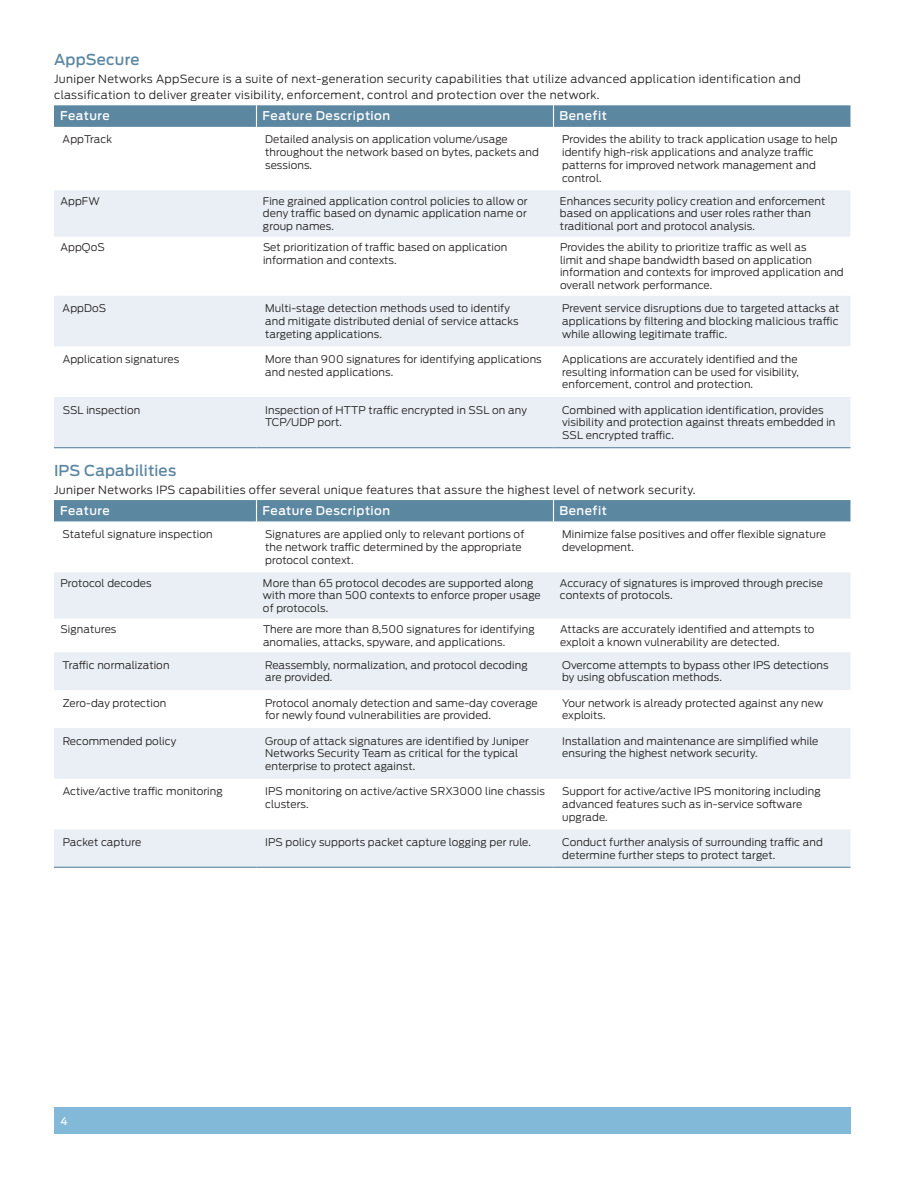
<style>
.page{position:relative;width:918px;height:1188px;background:#fff}
.page>*{position:absolute;margin:0;border:0;box-sizing:border-box;transform-origin:0 0}
.t1{font:500 15px "Antenna";letter-spacing:.01em;color:#5c87a1}
.t2{font:500 12px "Antenna";letter-spacing:.045em;color:#fff}
.t3{font:300 11.25px/16.5px "Antenna";letter-spacing:.03em;color:#231f20}
.t4{font:300 10.5px/12.8px "Antenna";letter-spacing:.01em;color:#231f20}
.t5{font:500 10.5px "Antenna";color:#fff}
</style>
<div class="page">
<div style="left:54px;top:1107px;width:796px;height:27px;background:#83b9d8"></div>
<svg style="left:54px;top:190px;width:796px;height:257px;fill:#e9eff4"></svg>
<svg style="left:54px;top:105px;width:796px;height:22px;background:#5f89a2"></svg>
<hr style="left:54px;top:447px;width:202px;height:1px;background:#5c87a1">
<hr style="left:256px;top:447px;width:298px;height:1px;background:#5c87a1">
<hr style="left:554px;top:447px;width:296px;height:1px;background:#5c87a1">
<svg style="left:54px;top:572px;width:796px;height:295px;fill:#e9eff4"></svg>
<svg style="left:54px;top:500px;width:796px;height:22px;background:#608aa3"></svg>
<hr style="left:54px;top:867px;width:202px;height:1px;background:#5c87a1">
<hr style="left:256px;top:867px;width:298px;height:1px;background:#5c87a1">
<hr style="left:554px;top:867px;width:296px;height:1px;background:#5c87a1">
<h1 class="t1" style="left:54px;top:51px;width:87px">AppSecure</h1>
<p class="t3" style="left:54px;top:71px;width:748px">Juniper Networks AppSecure is a suite of next-generation security capabilities that utilize advanced application identification and classification to deliver greater visibility, enforcement, control and protection over the network.</p>
<p class="t2" style="left:60px;top:109px;width:51px">Feature</p>
<p class="t2" style="left:262px;top:109px;width:129px">Feature Description</p>
<p class="t2" style="left:560px;top:109px;width:49px">Benefit</p>
<p class="t4" style="left:63px;top:133px;width:51px">AppTrack</p>
<p class="t4" style="left:265px;top:133px;width:275px">Detailed analysis on application volume/usage throughout the network based on bytes, packets and sessions.</p>
<p class="t4" style="left:562px;top:133px;width:277px">Provides the ability to track application usage to help identify high-risk applications and analyze traffic patterns for improved network management and control.</p>
<p class="t4" style="left:60px;top:195px;width:41px">AppFW</p>
<p class="t4" style="left:263px;top:195px;width:266px;text-align:justify">Fine grained application control policies to allow or deny traffic based on dynamic application name or group names.</p>
<p class="t4" style="left:560px;top:195px;width:267px">Enhances security policy creation and enforcement based on applications and user roles rather than traditional port and protocol analysis.</p>
<p class="t4" style="left:60px;top:241px;width:46px">AppQoS</p>
<p class="t4" style="left:263px;top:241px;width:246px">Set prioritization of traffic based on application information and contexts.</p>
<p class="t4" style="left:560px;top:241px;width:285px">Provides the ability to prioritize traffic as well as<br>limit and shape bandwidth based on application information and contexts for improved application and overall network performance.</p>
<p class="t4" style="left:63px;top:302px;width:45px">AppDoS</p>
<p class="t4" style="left:265px;top:302px;width:255px">Multi-stage detection methods used to identify and mitigate distributed denial of service attacks targeting applications.</p>
<p class="t4" style="left:562px;top:302px;width:279px;text-align:justify">Prevent service disruptions due to targeted attacks at applications by filtering and blocking malicious traffic while allowing legitimate traffic.</p>
<p class="t4" style="left:63px;top:353px;width:118px">Application signatures</p>
<p class="t4" style="left:265px;top:353px;width:278px">More than 900 signatures for identifying applications and nested applications.</p>
<p class="t4" style="left:562px;top:353px;width:238px">Applications are accurately identified and the resulting information can be used for visibility, enforcement, control and protection.</p>
<p class="t4" style="left:63px;top:403px;width:79px">SSL inspection</p>
<p class="t4" style="left:265px;top:403px;width:263px">Inspection of HTTP traffic encrypted in SSL on any<br>TCP/UDP port.</p>
<p class="t4" style="left:562px;top:403px;width:275px">Combined with application identification, provides visibility and protection against threats embedded in<br>SSL encrypted traffic.</p>
<h1 class="t1" style="left:54px;top:462px;width:124px">IPS Capabilities</h1>
<p class="t3" style="left:54px;top:482px;width:643px">Juniper Networks IPS capabilities offer several unique features that assure the highest level of network security.</p>
<p class="t2" style="left:60px;top:504px;width:51px">Feature</p>
<p class="t2" style="left:262px;top:504px;width:129px">Feature Description</p>
<p class="t2" style="left:560px;top:504px;width:49px">Benefit</p>
<p class="t4" style="left:63px;top:528px;width:152px">Stateful signature inspection</p>
<p class="t4" style="left:265px;top:528px;width:261px">Signatures are applied only to relevant portions of the network traffic determined by the appropriate protocol context.</p>
<p class="t4" style="left:562px;top:528px;width:265px">Minimize false positives and offer flexible signature development.</p>
<p class="t4" style="left:60px;top:577px;width:93px">Protocol decodes</p>
<p class="t4" style="left:263px;top:577px;width:279px">More than 65 protocol decodes are supported along with more than 500 contexts to enforce proper usage of protocols.</p>
<p class="t4" style="left:560px;top:576px;width:265px">Accuracy of signatures is improved through precise contexts of protocols.</p>
<p class="t4" style="left:60px;top:623px;width:57px">Signatures</p>
<p class="t4" style="left:263px;top:623px;width:273px">There are more than 8,500 signatures for identifying anomalies, attacks, spyware, and applications.</p>
<p class="t4" style="left:560px;top:623px;width:256px">Attacks are accurately identified and attempts to exploit a known vulnerability are detected.</p>
<p class="t4" style="left:63px;top:659px;width:108px">Traffic normalization</p>
<p class="t4" style="left:265px;top:659px;width:264px">Reassembly, normalization, and protocol decoding are provided.</p>
<p class="t4" style="left:562px;top:659px;width:268px">Overcome attempts to bypass other IPS detections by using obfuscation methods.</p>
<p class="t4" style="left:63px;top:696px;width:105px">Zero-day protection</p>
<p class="t4" style="left:265px;top:696px;width:274px">Protocol anomaly detection and same-day coverage for newly found vulnerabilities are provided.</p>
<p class="t4" style="left:562px;top:696px;width:263px">Your network is already protected against any new exploits.</p>
<p class="t4" style="left:63px;top:734px;width:115px">Recommended policy</p>
<p class="t4" style="left:265px;top:734px;width:265px">Group of attack signatures are identified by Juniper<br>Networks Security Team as critical for the typical enterprise to protect against.</p>
<p class="t4" style="left:562px;top:734px;width:258px">Installation and maintenance are simplified while ensuring the highest network security.</p>
<p class="t4" style="left:63px;top:785px;width:162px">Active/active traffic monitoring</p>
<p class="t4" style="left:265px;top:785px;width:281px">IPS monitoring on active/active SRX3000 line chassis clusters.</p>
<p class="t4" style="left:562px;top:785px;width:260px">Support for active/active IPS monitoring including advanced features such as in-service software upgrade.</p>
<p class="t4" style="left:63px;top:836px;width:80px">Packet capture</p>
<p class="t4" style="left:265px;top:836px;width:267px">IPS policy supports packet capture logging per rule.</p>
<p class="t4" style="left:562px;top:836px;width:262px">Conduct further analysis of surrounding traffic and determine further steps to protect target.</p>
<p class="t5" style="left:61px;top:1115px;width:9px">4</p>
</div>
